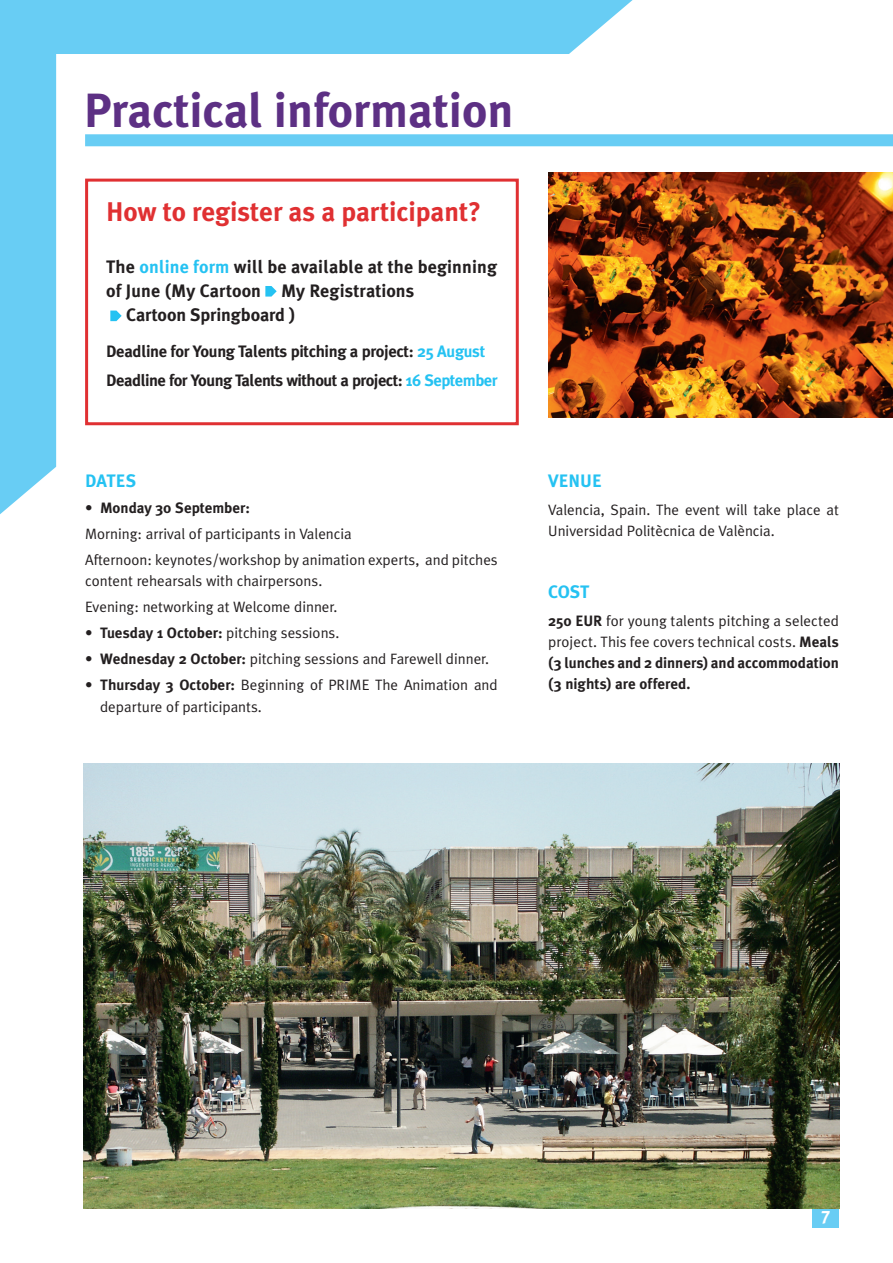
<style>
.page{position:relative;width:893px;height:1263px;background:#fff}
.page>*{position:absolute;margin:0;border:0;box-sizing:border-box;transform-origin:0 0}
.t1{font:700 48px "Meta Plus";color:#5d3084}
.t2{font:700 27px "Meta Plus";color:#e03032}
.t3{font:700 18px "Meta Plus";letter-spacing:.01em;color:#231f20}
.t4{font:18px "Meta Plus Bold Caps";color:#25c2f2}
.t5{font:18px "Meta Plus Bold Caps";color:#fff}
.t6{font:700 16.5px/28.2px "Meta Plus";letter-spacing:-.03em;color:#231f20}
.t7{font:15px/26px "Meta Plus Normal";color:#231f20}
.t8{font:700 15px/21px "Meta Plus";color:#231f20}
.s1{color:#25c2f2}
.s2{font-family:"Meta Plus Normal";font-weight:400}
.s3{font-family:"Meta Plus";font-weight:700}
</style>
<div class="page">
<div style="left:812px;top:1209px;width:27px;height:18px;background:#68cdf4"></div>
<div style="left:85px;top:134px;width:808px;height:12px;background:#68cdf4"></div>
<img style="left:84px;top:763px;width:755px;height:446px">
<img style="left:633px;top:173px;width:260px;height:244px">
<svg style="left:0;top:0;width:633px;height:514px"></svg>
<h1 class="t1" style="left:84px;top:83px;width:431px">Practical information</h1>
<h2 class="t2" style="left:106px;top:196px;width:377px">How to register as a participant?</h2>
<p class="t3" style="left:106px;top:256px;width:393px">The <span class="s1">online form</span> will be available at the beginning</p>
<p class="t3" style="left:106px;top:280px;width:310px">of June (My Cartoon My Registrations</p>
<p class="t3" style="left:126px;top:304px;width:171px">Cartoon Springboard )</p>
<p class="t6" style="left:106px;top:337px;width:393px">Deadline for Young Talents pitching a project: <span class="s1">25 August<br></span>Deadline for Young Talents without a project: <span class="s1">16 September</span></p>
<p class="t4" style="left:85px;top:470px;width:53px">DATES</p>
<p class="t8" style="left:85px;top:497px;width:166px"><span class="s2">•</span> Monday 30 September:</p>
<p class="t7" style="left:85px;top:520px;width:414px">Morning: arrival of participants in Valencia<br>Afternoon: keynotes/workshop by animation experts, and pitches</p>
<p class="t7" style="left:85px;top:568px;width:254px">content rehearsals with chairpersons.<br>Evening: networking at Welcome dinner.</p>
<p class="t7" style="left:85px;top:620px;width:256px">• <span class="s3">Tuesday 1 October:</span> pitching sessions.</p>
<p class="t7" style="left:85px;top:646px;width:406px">• <span class="s3">Wednesday 2 October:</span> pitching sessions and Farewell dinner.</p>
<p class="t7" style="left:100px;top:674px;width:399px;line-height:21.8px;text-indent:-15px">• <span class="s3">Thursday 3 October:</span> Beginning of PRIME The Animation and departure of participants.</p>
<p class="t4" style="left:548px;top:470px;width:55px">VENUE</p>
<p class="t7" style="left:548px;top:498px;width:292px;line-height:21.8px">Valencia, Spain. The event will take place at<br>Universidad Politècnica de València.</p>
<p class="t4" style="left:548px;top:582px;width:43px">COST</p>
<p class="t7" style="left:548px;top:610px;width:292px;line-height:21px"><span class="s3">250 EUR</span> for young talents pitching a selected project. This fee covers technical costs. <span class="s3">Meals</span></p>
<p class="t8" style="left:548px;top:652px;width:292px">(3 lunches and 2 dinners) and accommodation (3 nights) are offered.</p>
<p class="t5" style="left:821px;top:1206px;width:11px">7</p>
</div>
